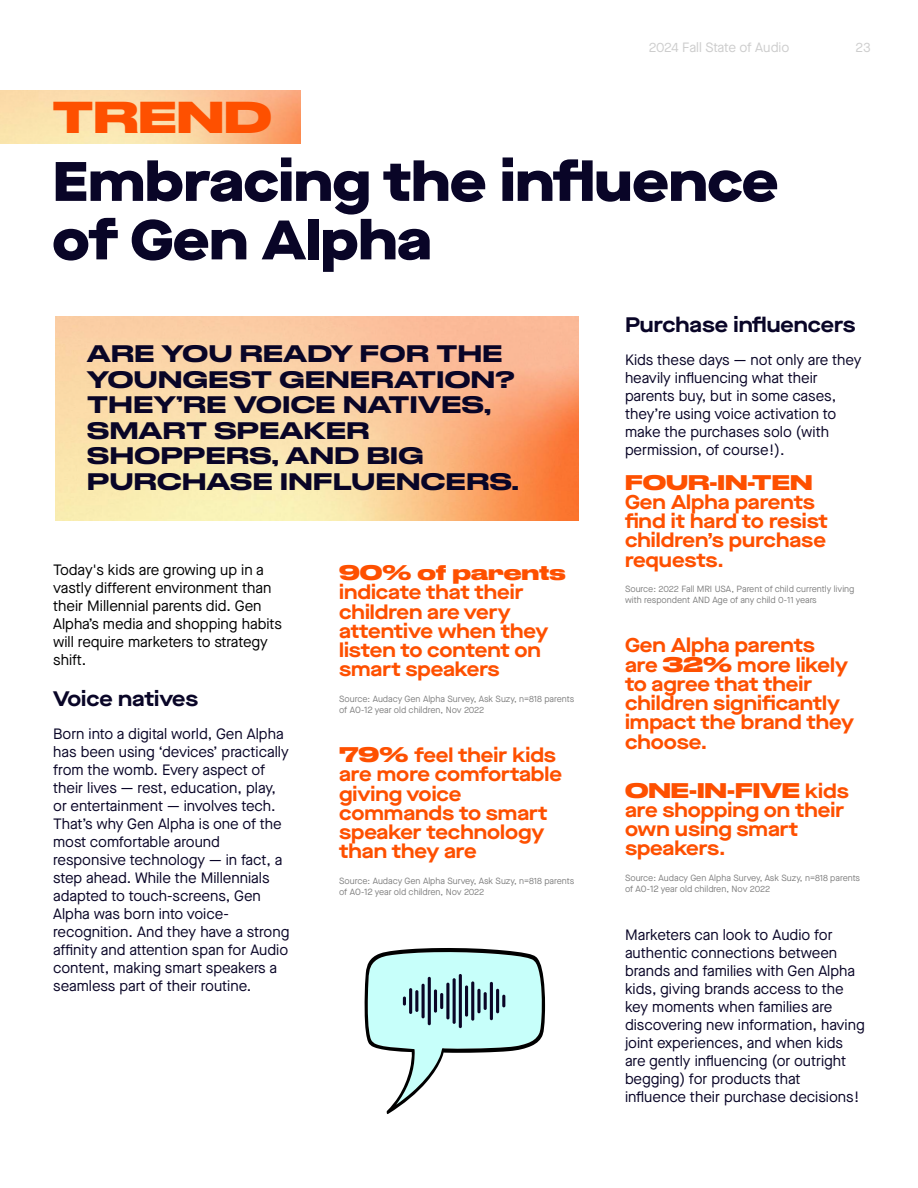
<style>
.page{position:relative;width:918px;height:1188px;background:#fff}
.page>*{position:absolute;margin:0;border:0;box-sizing:border-box;transform-origin:0 0}
.t1{font:900 55.5px/58.5px "Maison Neue Extended";color:#090527}
.t2{font:700 42px "Druk Wide";color:#fe5000}
.t3{font:500 expanded 22.5px/25.5px "Druk";letter-spacing:.02em;color:#090527}
.t4{font:700 21px "Maison Neue Extended";color:#090527}
.t5{font:700 19.95px/19.2px "Maison Neue Extended";color:#fe5000}
.t6{font:700 19.95px "Druk Wide";color:#fe5000}
.t7{font:15px/18px "Maison Neue";color:#090527}
.t8{font:15px/18px "Maison Neue";color:#000}
.t9{font:13.5px "Maison Neue";color:#cdcdcd}
.t10{font:9px/10.8px "Maison Neue";color:#808080}
.s1{font-family:"Druk Wide"}
.s2{font-family:"Maison Neue Extended"}
</style>
<div class="page">
<img style="left:56px;top:316px;width:523px;height:204px">
<img style="left:0;top:90px;width:301px;height:54px">
<svg style="left:364px;top:948px;width:181px;height:166px"></svg>
<p class="t9" style="left:649px;top:38px;width:142px">2024 Fall State of Audio</p>
<p class="t9" style="left:856px;top:38px;width:17px">23</p>
<h2 class="t2" style="left:52px;top:83px;width:221px">TREND</h2>
<h1 class="t1" style="left:52px;top:151px;width:727px">Embracing the influence of Gen Alpha</h1>
<h3 class="t3" style="left:87px;top:339px;width:433px">ARE YOU READY FOR THE<br>YOUNGEST GENERATION?<br>THEY’RE VOICE NATIVES,<br>SMART SPEAKER<br>SHOPPERS, AND BIG<br>PURCHASE INFLUENCERS.</h3>
<p class="t8" style="left:53px;top:561px;width:230px">Today's kids are growing up in a vastly different environment than their Millennial parents did. Gen<br>Alpha’s media and shopping habits will require marketers to strategy shift.</p>
<h3 class="t4" style="left:53px;top:684px;width:146px">Voice natives</h3>
<p class="t7" style="left:53px;top:724px;width:238px">Born into a digital world, Gen Alpha has been using ‘devices’ practically from the womb. Every aspect of their lives — rest, education, play, or entertainment — involves tech.<br>That’s why Gen Alpha is one of the most comfortable around responsive technology — in fact, a step ahead. While the Millennials adapted to touch-screens, Gen<br>Alpha was born into voice&shy;recognition. And they have a strong affinity and attention span for Audio content, making smart speakers a seamless part of their routine.</p>
<h3 class="t6" style="left:339px;top:556px;width:228px">90% of parents</h3>
<h3 class="t5" style="left:339px;top:582px;width:211px">indicate that their children are very attentive when they listen to content on smart speakers</h3>
<p class="t10" style="left:339px;top:694px;width:237px">Source: Audacy Gen Alpha Survey, Ask Suzy, n=818 parents of A0-12 year old children, Nov 2022</p>
<h3 class="t5" style="left:339px;top:745px;width:225px"><span class="s1">79%</span> feel their kids are more comfortable giving voice commands to smart speaker technology than they are</h3>
<p class="t10" style="left:339px;top:876px;width:237px">Source: Audacy Gen Alpha Survey, Ask Suzy, n=818 parents of A0-12 year old children, Nov 2022</p>
<h3 class="t4" style="left:625px;top:310px;width:232px">Purchase influencers</h3>
<p class="t7" style="left:625px;top:351px;width:238px">Kids these days — not only are they heavily influencing what their parents buy, but in some cases, they’re using voice activation to make the purchases solo (with permission, of course!).</p>
<h3 class="t6" style="left:625px;top:466px;width:189px">FOUR-IN-TEN</h3>
<h3 class="t5" style="left:625px;top:492px;width:203px">Gen Alpha parents find it hard to resist children’s purchase requests.</h3>
<p class="t10" style="left:625px;top:584px;width:231px">Source: 2022 Fall MRI USA, Parent of child currently living with respondent AND Age of any child 0-11 years</p>
<h3 class="t5" style="left:625px;top:635px;width:231px">Gen Alpha parents<br>are <span class="s1">32%</span> more likely to agree that their children significantly impact the brand they choose.</h3>
<h3 class="t6" style="left:625px;top:774px;width:225px">ONE-IN-FIVE <span class="s2">kids</span></h3>
<h3 class="t5" style="left:625px;top:800px;width:221px">are shopping on their own using smart speakers.</h3>
<p class="t10" style="left:625px;top:873px;width:237px">Source: Audacy Gen Alpha Survey, Ask Suzy, n=818 parents of A0-12 year old children, Nov 2022</p>
<p class="t7" style="left:625px;top:926px;width:241px">Marketers can look to Audio for authentic connections between brands and families with Gen Alpha kids, giving brands access to the key moments when families are discovering new information, having joint experiences, and when kids are gently influencing (or outright begging) for products that influence their purchase decisions!</p>
</div>
